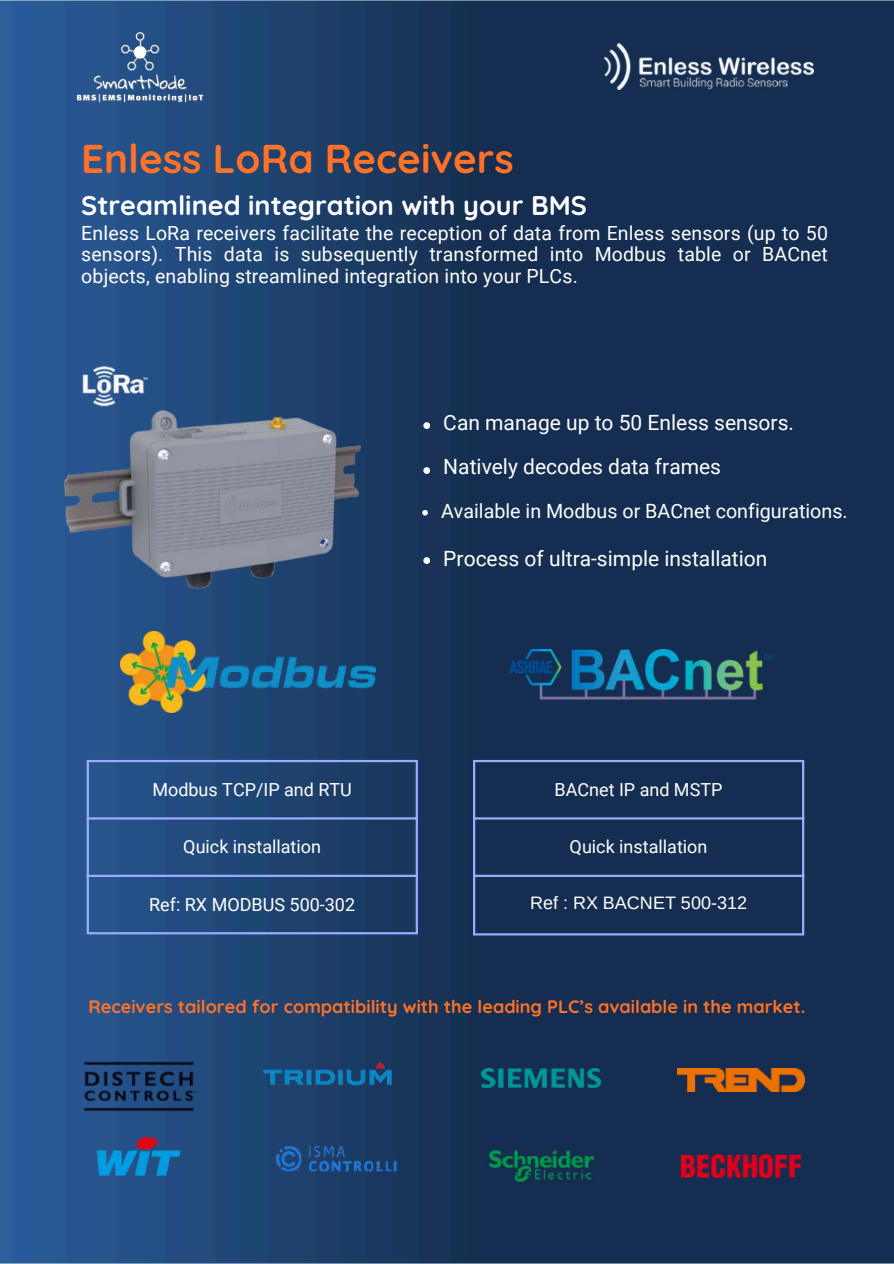
<style>
.page{position:relative;width:894px;height:1264px;background:#fff}
.page>*{position:absolute;margin:0;border:0;box-sizing:border-box;transform-origin:0 0}
.t1{font:700 40.2px "Quicksand";color:#ff7228}
.t2{font:700 27px "Quicksand";color:#fff}
.t3{font:21px/43.8px "Roboto";color:#fff}
.t4{font:19.65px "Roboto";color:#fff}
.t5{font:19.5px/21.3px "Roboto";letter-spacing:.01em;color:#fff;text-align:justify}
.t6{font:18px "Roboto";color:#fff}
.t7{font:700 18px "Quicksand";color:#ff7228}
.t8{font:18px "Arimo";color:#fff}
</style>
<div class="page">
<img style="left:0;top:0;width:893px;height:1263px">
<img style="left:52px;top:348px;width:344px;height:284px">
<img style="left:121px;top:631px;width:254px;height:81px">
<img style="left:510px;top:649px;width:262px;height:53px">
<svg style="left:87px;top:760px;width:331px;height:174px;background:#264b7c"></svg>
<svg style="left:473px;top:760px;width:331px;height:175px;background:#1b345a"></svg>
<img style="left:81px;top:1055px;width:115px;height:61px">
<img style="left:237px;top:1036px;width:180px;height:75px">
<img style="left:481px;top:1068px;width:119px;height:19px">
<img style="left:677px;top:1068px;width:127px;height:23px">
<img style="left:272px;top:1133px;width:128px;height:48px">
<img style="left:96px;top:1136px;width:85px;height:39px">
<img style="left:681px;top:1154px;width:119px;height:23px">
<img style="left:473px;top:1120px;width:136px;height:91px">
<svg style="left:422px;top:510px;width:6px;height:5px"></svg>
<svg style="left:423px;top:422px;width:7px;height:7px"></svg>
<svg style="left:423px;top:467px;width:7px;height:7px"></svg>
<svg style="left:423px;top:557px;width:7px;height:7px"></svg>
<img style="left:81px;top:364px;width:68px;height:44px">
<img style="left:604px;top:43px;width:208px;height:47px">
<img style="left:65px;top:20px;width:150px;height:93px">
<p class="t1" style="left:81px;top:133px;width:434px">Enless LoRa Receivers</p>
<p class="t2" style="left:81px;top:188px;width:507px">Streamlined integration with your BMS</p>
<p class="t5" style="left:81px;top:222px;width:748px">Enless LoRa receivers facilitate the reception of data from Enless sensors (up to 50 sensors). This data is subsequently transformed into Modbus table or BACnet objects, enabling streamlined integration into your PLCs.</p>
<h1 class="t3" style="left:443px;top:401px;width:352px">Can manage up to 50 Enless sensors.<br>Natively decodes data frames</h1>
<h1 class="t4" style="left:441px;top:500px;width:408px">Available in Modbus or BACnet configurations.</h1>
<h1 class="t3" style="left:443px;top:537px;width:325px">Process of ultra-simple installation</h1>
<p class="t6" style="left:152px;top:779px;width:201px">Modbus TCP/IP and RTU</p>
<p class="t6" style="left:554px;top:779px;width:169px">BACnet IP and MSTP</p>
<p class="t6" style="left:183px;top:836px;width:139px">Quick installation</p>
<h1 class="t6" style="left:569px;top:836px;width:139px">Quick installation</h1>
<p class="t6" style="left:149px;top:893px;width:207px">Ref: RX MODBUS 500-302</p>
<p class="t8" style="left:530px;top:893px;width:218px">Ref : RX BACNET 500-312</p>
<p class="t7" style="left:88px;top:995px;width:718px">Receivers tailored for compatibility with the leading PLC’s available in the market.</p>
</div>
